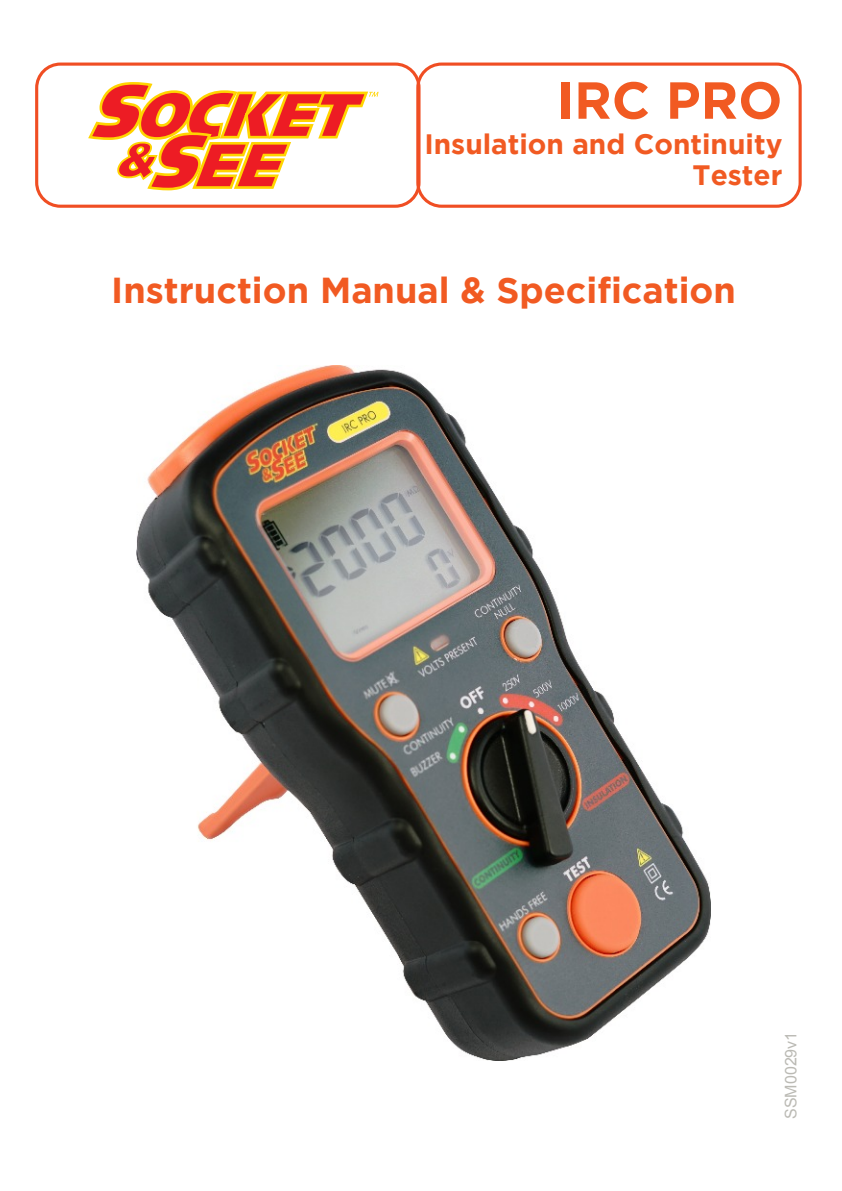
<style>
.page{position:relative;width:842px;height:1191px;background:#fff}
.page>*{position:absolute;margin:0;border:0;box-sizing:border-box;transform-origin:0 0}
.t1{font:700 52px "Gotham";color:#f15a22}
.t2{font:700 36px "Gotham";color:#f15a22}
.t3{font:700 28px/31px "Gotham";color:#f15a22;text-align:right}
.t4{font:16px "Arial";color:#bbbab4}
</style>
<div class="page">
<svg style="left:88px;top:82px;width:291px;height:108px"></svg>
<div style="left:35px;top:63px;width:385px;height:145px;border:3px solid #f04e23;border-radius:24px"></div>
<div style="left:416px;top:63px;width:386px;height:145px;border:3px solid #f04e23;border-radius:24px"></div>
<img style="left:136px;top:365px;width:574px;height:695px">
<h1 class="t1" style="left:557px;top:81px;width:227px">IRC PRO</h1>
<p class="t3" style="left:424px;top:130px;width:360px">Insulation and Continuity<br>Tester</p>
<p class="t2" style="left:111px;top:276px;width:626px">Instruction Manual &amp; Specification</p>
<p class="t4" style="left:785px;top:1119px;width:89px;rotate:-90deg">SSM0029v1</p>
</div>
